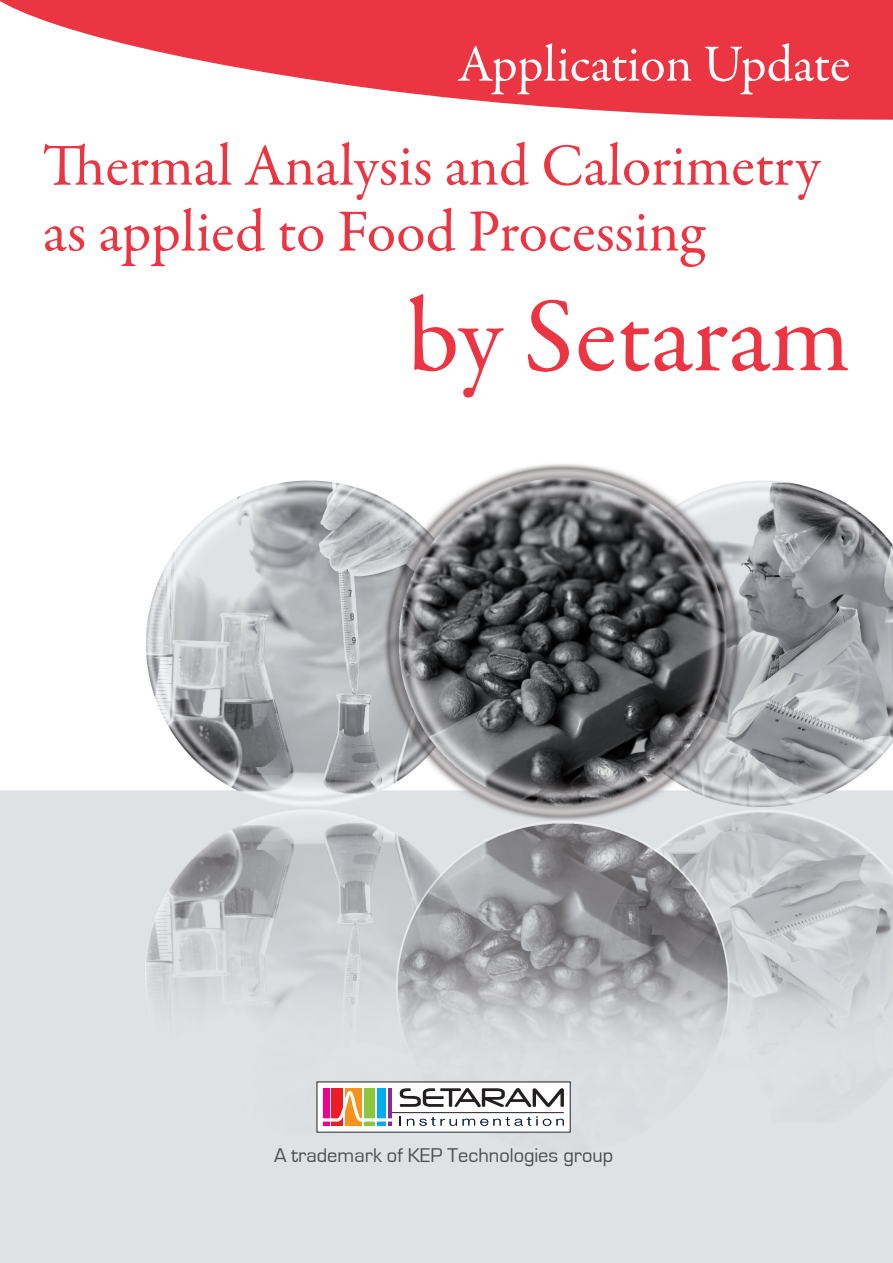
<style>
.page{position:relative;width:893px;height:1263px;background:#fff}
.page>*{position:absolute;margin:0;border:0;box-sizing:border-box;transform-origin:0 0}
.t1{font:106.35px "Garamond Premr Pro";letter-spacing:-.005em;color:#ec3542}
.t2{font:60px/65.8px "Garamond Premr Pro";color:#ec3542}
.t3{font:52.5px "Garamond Premr Pro";letter-spacing:-.005em;color:#fff}
.t4{font:20.4px "Eurostile";color:#4b4c4d}
</style>
<div class="page">
<img style="left:0;top:464px;width:893px;height:799px">
<div style="left:317px;top:1081px;width:254px;height:51px;background:#fff"></div>
<svg style="left:323px;top:1088px;width:241px;height:38px"></svg>
<svg style="left:0;top:0;width:893px;height:120px;fill:#ec3542"></svg>
<p class="t3" style="left:457px;top:32px;width:395px">Application Update</p>
<p class="t2" style="left:43px;top:134px;width:779px">Thermal Analysis and Calorimetry as applied to Food Processing</p>
<p class="t1" style="left:407px;top:272px;width:445px">by Setaram</p>
<p class="t4" style="left:274px;top:1144px;width:341px">A trademark of KEP Technologies group</p>
</div>
